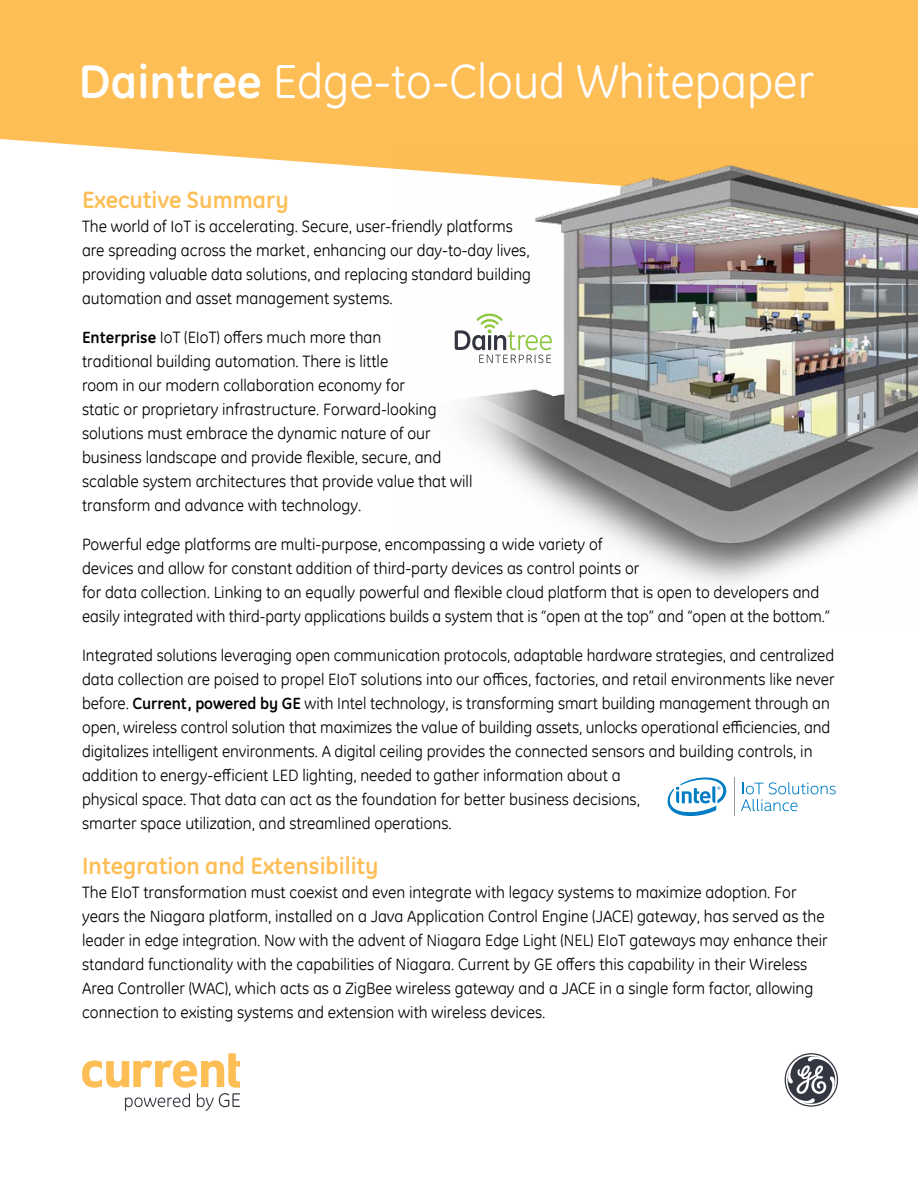
<style>
.page{position:relative;width:918px;height:1188px;background:#fff}
.page>*{position:absolute;margin:0;border:0;box-sizing:border-box;transform-origin:0 0}
.t1{font:48px "GE Inspira";color:#fff}
.t2{font:700 24px "GE Inspira";color:#fdbe56}
.t3{font:16.5px/24px "GE Inspira";color:#000}
.s1{font-weight:700}
</style>
<div class="page">
<svg style="left:668px;top:777px;width:59px;height:39px"></svg>
<hr style="left:734px;top:777px;width:1px;height:39px;background:#939598">
<svg style="left:741px;top:782px;width:95px;height:29px"></svg>
<div style="left:0;top:0;width:918px;height:169px;background:#fdbe56"></div>
<svg style="left:82px;top:1053px;width:158px;height:58px"></svg>
<svg style="left:785px;top:1053px;width:53px;height:54px"></svg>
<img style="left:399px;top:146px;width:519px;height:439px">
<svg style="left:455px;top:314px;width:97px;height:49px"></svg>
<h1 class="t1" style="left:79px;top:50px;width:737px"><span class="s1">Daintree</span> Edge-to-Cloud Whitepaper</h1>
<h2 class="t2" style="left:82px;top:184px;width:208px">Executive Summary</h2>
<p class="t3" style="left:82px;top:214px;width:450px">The world of IoT is accelerating. Secure, user-friendly platforms are spreading across the market, enhancing our day-to-day lives, providing valuable data solutions, and replacing standard building automation and asset management systems.</p>
<p class="t3" style="left:82px;top:325px;width:392px"><span class="s1">Enterprise</span> IoT (EIoT) offers much more than<br>traditional building automation. There is little<br>room in our modern collaboration economy for<br>static or proprietary infrastructure. Forward-looking solutions must embrace the dynamic nature of our business landscape and provide flexible, secure, and scalable system architectures that provide value that will transform and advance with technology.</p>
<p class="t3" style="left:82px;top:532px;width:750px">Powerful edge platforms are multi-purpose, encompassing a wide variety of<br>devices and allow for constant addition of third-party devices as control points or<br>for data collection. Linking to an equally powerful and flexible cloud platform that is open to developers and easily integrated with third-party applications builds a system that is “open at the top” and “open at the bottom.”</p>
<p class="t3" style="left:82px;top:643px;width:754px">Integrated solutions leveraging open communication protocols, adaptable hardware strategies, and centralized data collection are poised to propel EIoT solutions into our offices, factories, and retail environments like never before. <span class="s1">Current, powered by GE</span> with Intel technology, is transforming smart building management through an open, wireless control solution that maximizes the value of building assets, unlocks operational efficiencies, and digitalizes intelligent environments. A digital ceiling provides the connected sensors and building controls, in addition to energy-efficient LED lighting, needed to gather information about a<br>physical space. That data can act as the foundation for better business decisions,<br>smarter space utilization, and streamlined operations.</p>
<h2 class="t2" style="left:82px;top:850px;width:298px">Integration and Extensibility</h2>
<p class="t3" style="left:82px;top:880px;width:747px">The EIoT transformation must coexist and even integrate with legacy systems to maximize adoption. For years the Niagara platform, installed on a Java Application Control Engine (JACE) gateway, has served as the leader in edge integration. Now with the advent of Niagara Edge Light (NEL) EIoT gateways may enhance their standard functionality with the capabilities of Niagara. Current by GE offers this capability in their Wireless Area Controller (WAC), which acts as a ZigBee wireless gateway and a JACE in a single form factor, allowing connection to existing systems and extension with wireless devices.</p>
</div>
